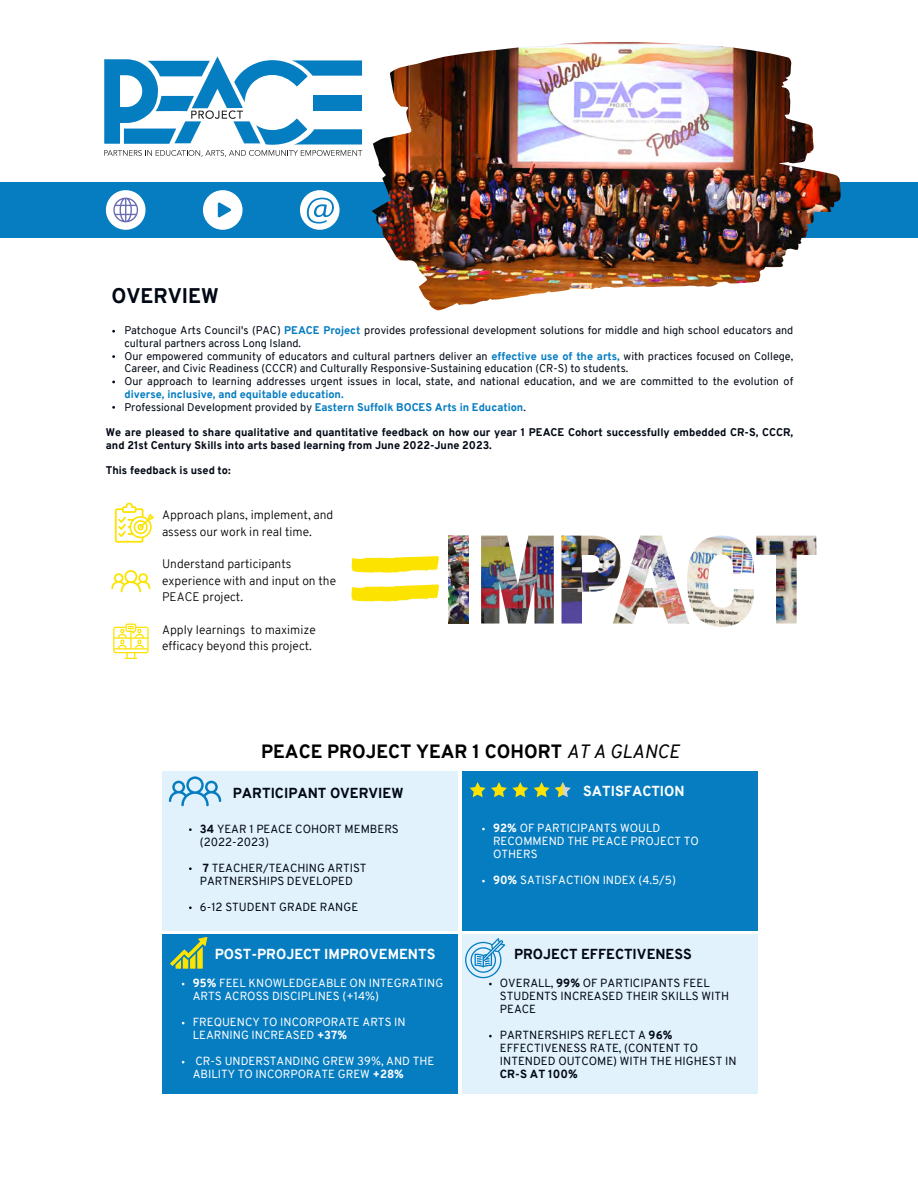
<style>
.page{position:relative;width:918px;height:1188px;background:#fff}
.page>*{position:absolute;margin:0;border:0;box-sizing:border-box;transform-origin:0 0}
.t1{font:800 20.7px "Overpass";color:#000814}
.t2{font:800 18.75px "Overpass";color:#000}
.t3{font:800 14.1px "Overpass";color:#000814}
.t4{font:800 14.1px "Overpass";color:#fff}
.t5{font:300 12.15px/16.4px "Overpass";color:#000}
.t6{font:11.55px/13px "Overpass";color:#000814}
.t7{font:11.55px/13px "Overpass";color:#fff}
.t8{font:10.95px/12.8px "Overpass";color:#000814}
.t9{font:800 10.95px/12.8px "Overpass";color:#000814}
.s1{font-weight:800;color:#067dc1}
.s2{font-weight:400;font-style:italic}
.s3{font-weight:800}
</style>
<div class="page">
<div style="left:0;top:182px;width:918px;height:56px;background:#067dc1"></div>
<svg style="left:106px;top:190px;width:39px;height:40px"></svg>
<svg style="left:203px;top:190px;width:39px;height:40px"></svg>
<svg style="left:104px;top:56px;width:258px;height:101px"></svg>
<img style="left:372px;top:42px;width:468px;height:269px">
<svg style="left:300px;top:190px;width:39px;height:40px"></svg>
<svg style="left:351px;top:556px;width:89px;height:17px"></svg>
<svg style="left:351px;top:584px;width:89px;height:18px"></svg>
<img style="left:448px;top:536px;width:21px;height:87px">
<img style="left:481px;top:536px;width:73px;height:87px">
<img style="left:561px;top:536px;width:52px;height:87px">
<img style="left:613px;top:536px;width:74px;height:88px">
<img style="left:687px;top:536px;width:67px;height:91px">
<img style="left:756px;top:536px;width:60px;height:88px">
<svg style="left:113px;top:624px;width:36px;height:35px"></svg>
<svg style="left:115px;top:503px;width:39px;height:40px"></svg>
<svg style="left:111px;top:570px;width:39px;height:22px"></svg>
<div style="left:462px;top:771px;width:296px;height:160px;background:#067dc1"></div>
<div style="left:162px;top:934px;width:296px;height:160px;background:#067dc1"></div>
<div style="left:162px;top:771px;width:296px;height:160px;background:#e2f2fd"></div>
<div style="left:462px;top:934px;width:296px;height:160px;background:#e2f2fd"></div>
<svg style="left:470px;top:782px;width:58px;height:15px"></svg>
<svg style="left:534px;top:782px;width:37px;height:15px"></svg>
<svg style="left:169px;top:776px;width:52px;height:30px"></svg>
<svg style="left:170px;top:937px;width:37px;height:31px"></svg>
<svg style="left:465px;top:938px;width:40px;height:47px"></svg>
<h5 class="t1" style="left:111px;top:287px;width:109px">OVERVIEW</h5>
<p class="t8" style="left:124px;top:325px;width:670px">Patchogue Arts Council's (PAC) <span class="s1">PEACE Project</span> provides professional development solutions for middle and high school educators and cultural partners across Long Island.</p>
<h2 class="t8" style="left:124px;top:351px;width:670px">Our empowered community of educators and cultural partners deliver an <span class="s1">effective use of the arts,</span> with practices focused on College,<br>Career, and Civic Readiness (CCCR) and Culturally Responsive-Sustaining education (CR-S) to students.</h2>
<h5 class="t8" style="left:124px;top:376px;width:670px">Our approach to learning addresses urgent issues in local, state, and national education, and we are committed to the evolution of <span class="s1">diverse, inclusive, and equitable education.</span></h5>
<h5 class="t8" style="left:124px;top:401px;width:403px">Professional Development provided by <span class="s1">Eastern Suffolk BOCES Arts in Education</span>.</h5>
<h5 class="t9" style="left:106px;top:427px;width:689px">We are pleased to share qualitative and quantitative feedback on how our year 1 PEACE Cohort successfully embedded CR-S, CCCR, and 21st Century Skills into arts based learning from June 2022-June 2023.</h5>
<h3 class="t9" style="left:106px;top:465px;width:126px">This feedback is used to:</h3>
<p class="t5" style="left:162px;top:508px;width:173px">Approach plans, implement, and assess our work in real time.</p>
<p class="t5" style="left:162px;top:557px;width:176px">Understand participants experience with and input on the<br>PEACE project.</p>
<p class="t5" style="left:162px;top:622px;width:155px">Apply learnings to maximize efficacy beyond this project.</p>
<p class="t2" style="left:261px;top:744px;width:420px">PEACE PROJECT YEAR 1 COHORT <span class="s2">AT A GLANCE</span></p>
<p class="t3" style="left:233px;top:788px;width:172px">PARTICIPANT OVERVIEW</p>
<p class="t4" style="left:583px;top:786px;width:103px">SATISFACTION</p>
<p class="t6" style="left:200px;top:823px;width:200px"><span class="s3">34</span> YEAR 1 PEACE COHORT MEMBERS (2022-2023)</p>
<p class="t6" style="left:200px;top:862px;width:168px"><span class="s3">7</span> TEACHER/TEACHING ARTIST<br>PARTNERSHIPS DEVELOPED</p>
<p class="t6" style="left:200px;top:901px;width:160px">6-12 STUDENT GRADE RANGE</p>
<p class="t4" style="left:215px;top:948px;width:222px">POST-PROJECT IMPROVEMENTS</p>
<p class="t7" style="left:193px;top:978px;width:252px"><span class="s3">95%</span> FEEL KNOWLEDGEABLE ON INTEGRATING<br>ARTS ACROSS DISCIPLINES (+14%)</p>
<p class="t7" style="left:193px;top:1017px;width:214px">FREQUENCY TO INCORPORATE ARTS IN<br>LEARNING INCREASED <span class="s3">+37%</span></p>
<p class="t7" style="left:193px;top:1056px;width:243px">CR-S UNDERSTANDING GREW 39%, AND THE<br>ABILITY TO INCORPORATE GREW <span class="s3">+28%</span></p>
<p class="t7" style="left:493px;top:823px;width:207px"><span class="s3">92%</span> OF PARTICIPANTS WOULD<br>RECOMMEND THE PEACE PROJECT TO<br>OTHERS</p>
<p class="t7" style="left:493px;top:875px;width:184px"><span class="s3">90%</span> SATISFACTION INDEX (4.5/5)</p>
<p class="t3" style="left:514px;top:948px;width:179px">PROJECT EFFECTIVENESS</p>
<p class="t6" style="left:500px;top:978px;width:231px">OVERALL, <span class="s3">99%</span> OF PARTICIPANTS FEEL<br>STUDENTS INCREASED THEIR SKILLS WITH<br>PEACE</p>
<p class="t6" style="left:500px;top:1030px;width:238px">PARTNERSHIPS REFLECT A <span class="s3">96%<br></span>EFFECTIVENESS RATE, (CONTENT TO<br>INTENDED OUTCOME) WITH THE HIGHEST IN<br><span class="s3">CR-S AT 100%</span></p>
</div>
